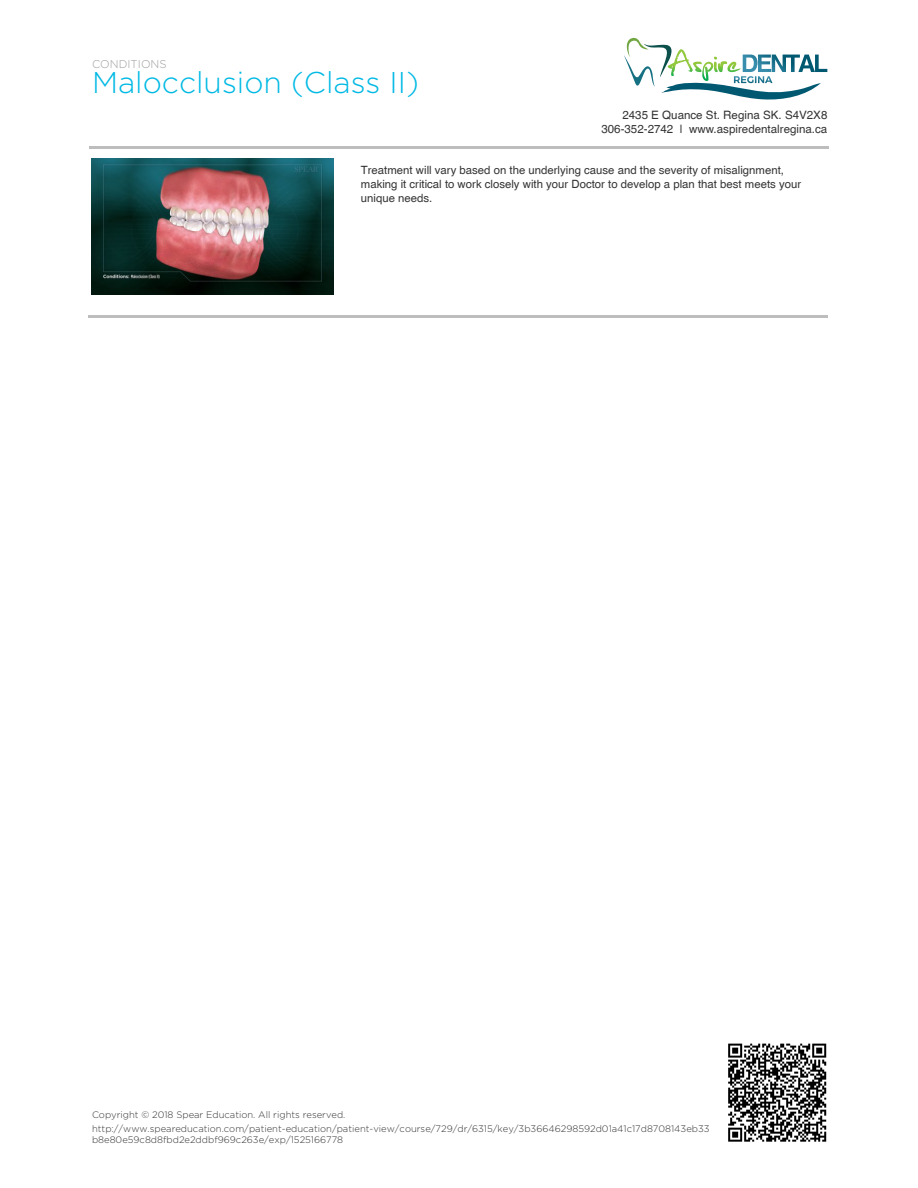
<style>
.page{position:relative;width:918px;height:1188px;background:#fff}
.page>*{position:absolute;margin:0;border:0;box-sizing:border-box;transform-origin:0 0}
.t1{font:300 30px "Gotham HTF";color:#00b9e4}
.t2{font:11.55px/14px "Helvetica";color:#333;text-align:right}
.t3{font:11.4px/14px "Helvetica";color:#333}
.t4{font:300 11.25px "Gotham HTF";color:#9c9c9c}
.t5{font:300 9.45px/11.4px "Gotham HTF";color:#333}
</style>
<div class="page">
<svg style="left:728px;top:1043px;width:99px;height:99px"></svg>
<svg style="left:728px;top:1044px;width:98px;height:98px;background:#797979"></svg>
<img style="left:92px;top:159px;width:242px;height:135px">
<hr style="left:89px;top:315px;width:739px;height:2px;background:#bdbdbd">
<svg style="left:624px;top:37px;width:203px;height:63px"></svg>
<hr style="left:89px;top:147px;width:739px;height:2px;background:#bdbdbd">
<p class="t4" style="left:92px;top:58px;width:76px">CONDITIONS</p>
<h1 class="t1" style="left:92px;top:66px;width:328px">Malocclusion (Class II)</h1>
<p class="t2" style="left:601px;top:108px;width:228px">2435 E Quance St. Regina SK. S4V2X8<br>306-352-2742 | www.aspiredentalregina.ca</p>
<p class="t3" style="left:361px;top:163px;width:442px">Treatment will vary based on the underlying cause and the severity of misalignment, making it critical to work closely with your Doctor to develop a plan that best meets your unique needs.</p>
<p class="t5" style="left:92px;top:1109px;width:255px">Copyright © 2018 Spear Education. All rights reserved.</p>
<p class="t5" style="left:92px;top:1123px;width:619px">http://www.speareducation.com/patient-education/patient-view/course/729/dr/6315/key/3b36646298592d01a41c17d8708143eb33 b8e80e59c8d8fbd2e2ddbf969c263e/exp/1525166778</p>
</div>
